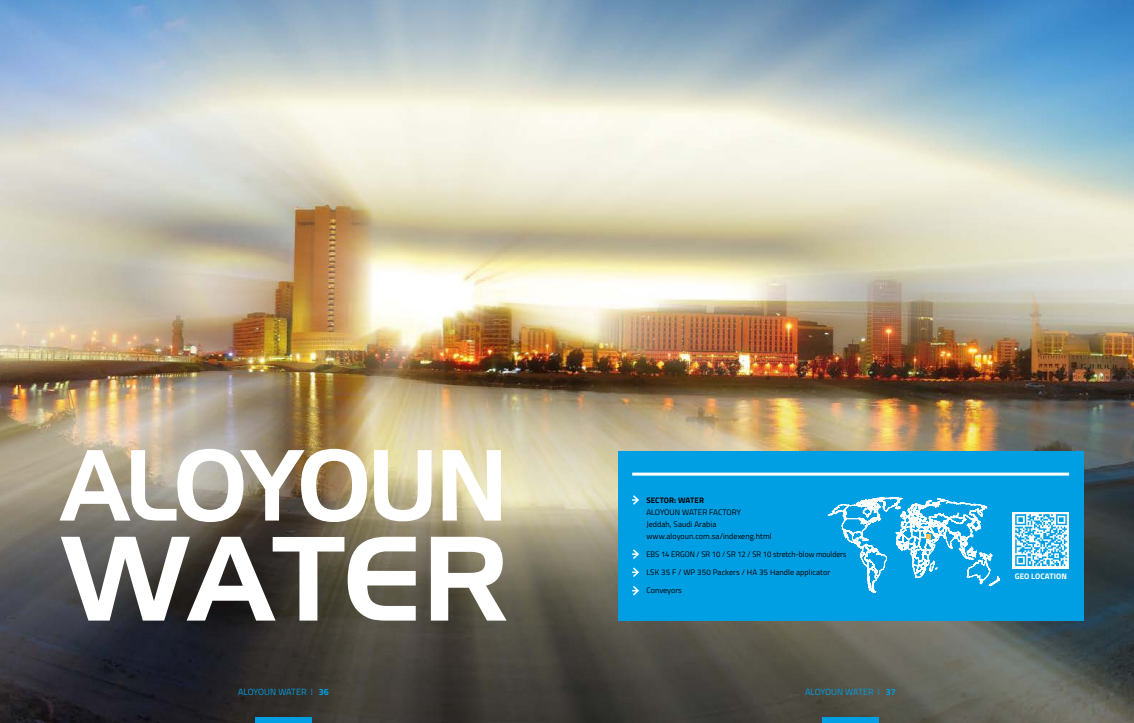
<style>
.page{position:relative;width:1134px;height:723px;background:#fff}
.page>*{position:absolute;margin:0;border:0;box-sizing:border-box;transform-origin:0 0}
.t1{font:119px "Hanzel Normal";color:#fff}
.t2{font:100px "Hanzel Normal";letter-spacing:-.025em;color:#fff;scale:.95 1}
.t3{font:9px "Titillium Web";color:#009fe3}
.t4{font:8px/12px "Titillium Web";letter-spacing:.01em;color:#000}
.t5{font:8px "Titillium Web";letter-spacing:.01em;color:#000;scale:.95 1}
.t6{font:700 8px "Titillium Web";letter-spacing:.01em;color:#000}
.t7{font:700 8px "Titillium Web";letter-spacing:.01em;color:#fff}
.s1{font-weight:300}
.s2{font-weight:700}
</style>
<div class="page">
<img style="left:0;top:0;width:1134px;height:723px">
<div style="left:255px;top:717px;width:57px;height:6px;background:#009fe3"></div>
<div style="left:822px;top:717px;width:57px;height:6px;background:#009fe3"></div>
<div style="left:618px;top:451px;width:465px;height:169px;background:#009fe3"></div>
<svg style="left:632px;top:495px;width:7px;height:10px"></svg>
<hr style="left:632px;top:473px;width:437px;height:3px;background:#fff">
<svg style="left:632px;top:549px;width:7px;height:10px"></svg>
<svg style="left:632px;top:567px;width:7px;height:10px"></svg>
<svg style="left:828px;top:497px;width:172px;height:95px"></svg>
<img style="left:1012px;top:512px;width:57px;height:56px">
<svg style="left:632px;top:586px;width:7px;height:10px"></svg>
<h2 class="t2" style="left:62px;top:426px;width:471px">ALOYOUN</h2>
<h1 class="t1" style="left:62px;top:508px;width:449px">WATER</h1>
<p class="t6" style="left:646px;top:494px;width:59px">SECTOR: WATER</p>
<p class="t4" style="left:646px;top:506px;width:127px">ALOYOUN WATER FACTORY<br>Jeddah, Saudi Arabia www.aloyoun.com.sa/indexeng.html</p>
<p class="t5" style="left:646px;top:548px;width:212px">EBS 14 ERGON / SR 10 / SR 12 / SR 10 stretch-blow moulders</p>
<p class="t4" style="left:646px;top:566px;width:185px">LSK 35 F / WP 350 Packers / HA 35 Handle applicator</p>
<p class="t4" style="left:646px;top:584px;width:37px">Conveyors</p>
<p class="t3" style="left:238px;top:685px;width:92px">ALOYOUN WATER <span class="s1">I</span> <span class="s2">36</span></p>
<p class="t3" style="left:805px;top:685px;width:92px">ALOYOUN WATER <span class="s1">I</span> <span class="s2">37</span></p>
<p class="t7" style="left:1015px;top:570px;width:54px">GEO LOCATION</p>
</div>
